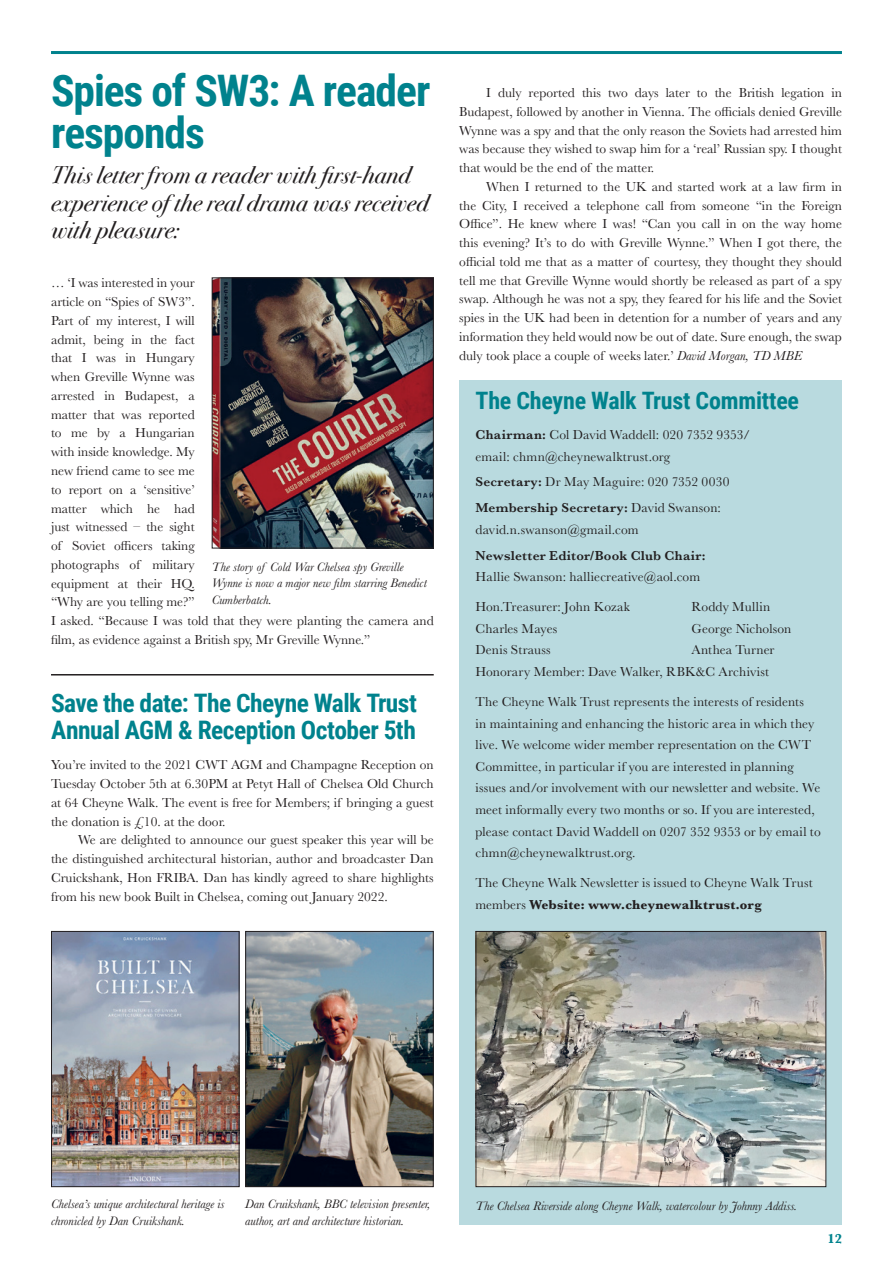
<style>
.page{position:relative;width:893px;height:1263px;background:#fff}
.page>*{position:absolute;margin:0;border:0;box-sizing:border-box;transform-origin:0 0}
.Article_Header{font:700 43.5px/42px "Roboto Condensed";letter-spacing:-.025em;color:#00828d}
.Article_Header-2{font:700 25.5px/27px "Roboto Condensed";letter-spacing:-.02em;color:#00828d}
.Article_Header-3{font:italic 24px/27px "Bodoni Svty Two ITCTT";letter-spacing:.01em;color:#231f20}
.Article_Header-4{font:700 24px "Roboto Condensed";letter-spacing:-.01em;color:#00828d}
.Body_Copy{font:13.5px/18.8px "Baskerville";color:#231f20}
.Body_Copy-2{font:600 13.5px "Baskerville";letter-spacing:.02em;color:#231f20}
.t1{font:700 13.5px "Baskerville";color:#00828d}
.t2{font:italic 12.75px/16.5px "Baskerville";color:#231f20}
.s1{font-style:italic}
.s2{font-weight:600}
.s3{font-weight:700}
</style>
<div class="page">
<div style="left:459px;top:381px;width:383px;height:844px;background:#b9dadf"></div>
<hr style="left:51px;top:51px;width:791px;height:3px;background:#00828d">
<img style="left:477px;top:933px;width:347px;height:252px">
<div style="left:475px;top:931px;width:351px;height:256px;border:1px solid #231f20"></div>
<img style="left:53px;top:933px;width:185px;height:252px">
<div style="left:51px;top:931px;width:189px;height:256px;border:1px solid #231f20"></div>
<img style="left:214px;top:279px;width:218px;height:267px">
<div style="left:212px;top:277px;width:222px;height:271px;border:1px solid #231f20"></div>
<img style="left:247px;top:933px;width:185px;height:252px">
<div style="left:245px;top:931px;width:189px;height:256px;border:1px solid #231f20"></div>
<hr style="left:51px;top:674px;width:383px;height:1px;background:#231f20">
<p class="Article_Header" style="left:51px;top:68px;width:381px">Spies of SW3: A reader responds</p>
<p class="Article_Header-3" style="left:51px;top:160px;width:379px">This letter from a reader with first-hand experience of the real drama was received with pleasure:</p>
<p class="Body_Copy" style="left:51px;top:274px;width:384px">… ‘I was interested in your<br>article on “Spies of SW3”.<br>Part of my interest, I will<br>admit, being in the fact<br>that I was in Hungary<br>when Greville Wynne was<br>arrested in Budapest, a<br>matter that was reported<br>to me by a Hungarian<br>with inside knowledge. My<br>new friend came to see me<br>to report on a ‘sensitive’<br>matter which he had<br>just witnessed – the sight<br>of Soviet officers taking<br>photographs of military<br>equipment at their HQ.<br>“Why are you telling me?”<br>I asked. “Because I was told that they were planting the camera and film, as evidence against a British spy, Mr Greville Wynne.”</p>
<p class="t2" style="left:212px;top:558px;width:216px">The story of Cold War Chelsea spy Greville<br>Wynne is now a major new film starring Benedict<br>Cumberbatch.</p>
<p class="Article_Header-2" style="left:51px;top:688px;width:368px">Save the date: The Cheyne Walk Trust<br>Annual AGM &amp; Reception October 5th</p>
<p class="Body_Copy" style="left:51px;top:756px;width:384px;text-align:justify">You’re invited to the 2021 CWT AGM and Champagne Reception on Tuesday October 5th at 6.30PM at Petyt Hall of Chelsea Old Church at 64 Cheyne Walk. The event is free for Members; if bringing a guest the donation is £10. at the door.</p>
<p class="Body_Copy" style="left:51px;top:831px;width:384px;text-align:justify;text-indent:27px">We are delighted to announce our guest speaker this year will be the distinguished architectural historian, author and broadcaster Dan Cruickshank, Hon FRIBA. Dan has kindly agreed to share highlights from his new book Built in Chelsea, coming out January 2022.</p>
<p class="Body_Copy" style="left:459px;top:84px;width:384px;text-align:justify;text-indent:27px">I duly reported this two days later to the British legation in Budapest, followed by another in Vienna. The officials denied Greville Wynne was a spy and that the only reason the Soviets had arrested him was because they wished to swap him for a ‘real’ Russian spy. I thought that would be the end of the matter.</p>
<p class="Body_Copy" style="left:459px;top:177px;width:384px;text-align:justify;text-indent:27px">When I returned to the UK and started work at a law firm in the City, I received a telephone call from someone “in the Foreign Office”. He knew where I was! “Can you call in on the way home this evening? It’s to do with Greville Wynne.” When I got there, the official told me that as a matter of courtesy, they thought they should tell me that Greville Wynne would shortly be released as part of a spy swap. Although he was not a spy, they feared for his life and the Soviet spies in the UK had been in detention for a number of years and any information they held would now be out of date. Sure enough, the swap duly took place a couple of weeks later.’ <span class="s1">David Morgan, TD MBE</span></p>
<p class="Article_Header-4" style="left:475px;top:384px;width:325px">The Cheyne Walk Trust Committee</p>
<p class="Body_Copy" style="left:475px;top:424px;width:276px;line-height:21.6px"><span class="s2">Chairman:</span> Col David Waddell: 020 7352 9353/ email: chmn@cheynewalktrust.org</p>
<p class="Body_Copy" style="left:475px;top:473px;width:255px"><span class="s2">Secretary:</span> Dr May Maguire: 020 7352 0030</p>
<p class="Body_Copy" style="left:475px;top:497px;width:247px;line-height:21.6px"><span class="s2">Membership Secretary:</span> David Swanson: david.n.swanson@gmail.com</p>
<p class="Body_Copy-2" style="left:475px;top:546px;width:232px">Newsletter Editor/Book Club Chair:</p>
<p class="Body_Copy" style="left:475px;top:568px;width:226px">Hallie Swanson: halliecreative@aol.com</p>
<p class="Body_Copy" style="left:475px;top:598px;width:156px">Hon.Treasurer: John Kozak</p>
<p class="Body_Copy" style="left:691px;top:598px;width:80px">Roddy Mullin</p>
<p class="Body_Copy" style="left:475px;top:619px;width:83px">Charles Mayes</p>
<p class="Body_Copy" style="left:691px;top:619px;width:101px">George Nicholson</p>
<p class="Body_Copy" style="left:475px;top:641px;width:77px">Denis Strauss</p>
<p class="Body_Copy" style="left:691px;top:641px;width:85px">Anthea Turner</p>
<p class="Body_Copy" style="left:475px;top:662px;width:295px">Honorary Member: Dave Walker, RBK&amp;C Archivist</p>
<p class="Body_Copy" style="left:475px;top:691px;width:347px;line-height:21.6px">The Cheyne Walk Trust represents the interests of residents<br>in maintaining and enhancing the historic area in which they live. We welcome wider member representation on the CWT Committee, in particular if you are interested in planning issues and/or involvement with our newsletter and website. We meet informally every two months or so. If you are interested, please contact David Waddell on 0207 352 9353 or by email to chmn@cheynewalktrust.org.</p>
<p class="Body_Copy" style="left:475px;top:872px;width:339px;line-height:21.6px">The Cheyne Walk Newsletter is issued to Cheyne Walk Trust members <span class="s3">Website: www.cheynewalktrust.org</span></p>
<p class="t2" style="left:51px;top:1196px;width:175px">Chelsea’s unique architectural heritage is</p>
<p class="t2" style="left:475px;top:1197px;width:323px">The Chelsea Riverside along Cheyne Walk, watercolour by Johnny Addiss.</p>
<p class="t2" style="left:51px;top:1212px;width:136px">chronicled by Dan Cruikshank.</p>
<p class="t2" style="left:245px;top:1196px;width:187px">Dan Cruikshank, BBC television presenter, author, art and architecture historian.</p>
<p class="t1" style="left:827px;top:1229px;width:16px">12</p>
</div>
